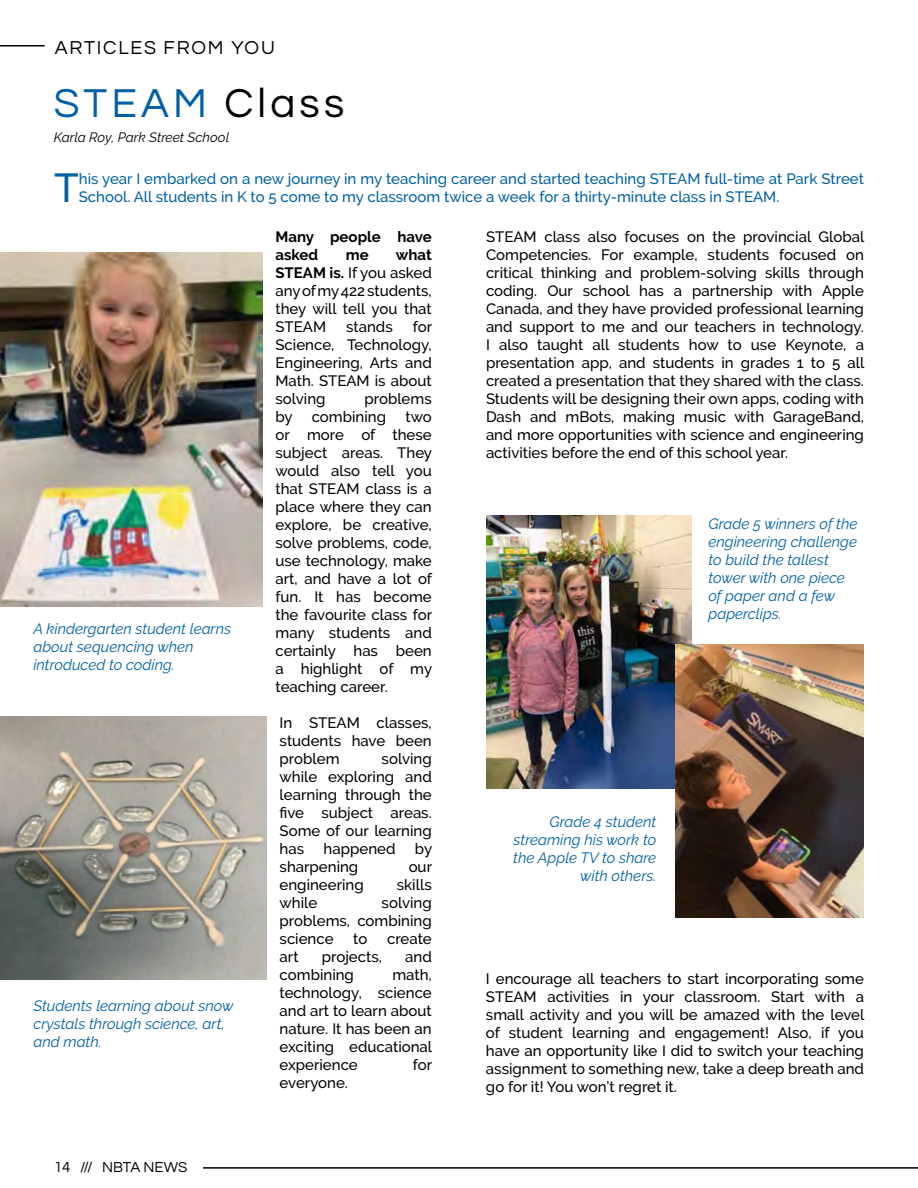
<style>
.page{position:relative;width:918px;height:1188px;background:#fff}
.page>*{position:absolute;margin:0;border:0;box-sizing:border-box;transform-origin:0 0}
.t1{font:42px "Questrial";letter-spacing:.1em;color:#0060a4}
.t2{font:500 40.35px "Raleway";color:#0060a4}
.t3{font:19.5px "Questrial";letter-spacing:.09em;color:#000}
.t4{font:500 15px/18px "Raleway";color:#000;text-align:justify}
.t5{font:italic 15px/18px "Raleway";color:#0060a4}
.t6{font:500 15px/18px "Raleway";color:#0060a4}
.t7{font:700 15px/18px "Raleway";color:#000}
.t8{font:15px "Questrial";color:#000}
.t9{font:italic 13.5px "Raleway";color:#000}
.s1{color:#000}
.s2{font-weight:700}
</style>
<div class="page">
<hr style="left:203px;top:1167px;width:715px;height:2px;background:#000">
<hr style="left:0;top:45px;width:45px;height:1px;background:#000">
<img style="left:0;top:716px;width:266px;height:264px">
<img style="left:0;top:252px;width:262px;height:355px">
<img style="left:486px;top:515px;width:205px;height:274px">
<img style="left:675px;top:644px;width:189px;height:273px">
<h3 class="t3" style="left:55px;top:38px;width:222px">ARTICLES FROM YOU</h3>
<h1 class="t1" style="left:54px;top:82px;width:292px">STEAM <span class="s1">Class</span></h1>
<p class="t9" style="left:54px;top:130px;width:177px">Karla Roy, Park Street School</p>
<h2 class="t2" style="left:54px;top:165px;width:26px">T</h2>
<p class="t6" style="left:79px;top:170px;width:787px">his year I embarked on a new journey in my teaching career and started teaching STEAM full-time at Park Street<br>School. All students in K to 5 come to my classroom twice a week for a thirty-minute class in STEAM.</p>
<p class="t4" style="left:486px;top:228px;width:380px">STEAM class also focuses on the provincial Global Competencies. For example, students focused on critical thinking and problem-solving skills through coding. Our school has a partnership with Apple Canada, and they have provided professional learning and support to me and our teachers in technology.<br>I also taught all students how to use Keynote, a presentation app, and students in grades 1 to 5 all created a presentation that they shared with the class.<br>Students will be designing their own apps, coding with Dash and mBots, making music with GarageBand, and more opportunities with science and engineering activities before the end of this school year.</p>
<p class="t7" style="left:276px;top:228px;width:158px">Many people have asked</p>
<p class="t4" style="left:276px;top:246px;width:158px;text-indent:120px"><span class="s2">what STEAM is.</span> If you asked any of my 422 students, they will tell you that STEAM</p>
<p class="t7" style="left:346px;top:246px;width:24px">me</p>
<p class="t4" style="left:276px;top:318px;width:158px;text-indent:137px">for Science, Technology, Engineering, Arts and Math. STEAM is about solving</p>
<p class="t4" style="left:346px;top:318px;width:48px">stands</p>
<p class="t4" style="left:364px;top:390px;width:69px">problems</p>
<p class="t4" style="left:276px;top:408px;width:19px">by</p>
<p class="t4" style="left:312px;top:408px;width:76px">combining</p>
<p class="t4" style="left:276px;top:408px;width:158px;text-indent:130px">two or more of these subject areas. They would also tell you that STEAM class is a place where they can explore, be creative, solve problems, code, use technology, make art, and have a lot of fun. It has become the favourite class for many students and certainly has been a highlight of my teaching career.</p>
<p class="t4" style="left:280px;top:714px;width:154px">In STEAM classes, students have been problem</p>
<p class="t5" style="left:708px;top:515px;width:151px">Grade 5 winners of the engineering challenge to build the tallest tower with one piece of paper and a few paperclips.</p>
<p class="t5" style="left:33px;top:620px;width:199px">A kindergarten student learns about sequencing when introduced to coding.</p>
<p class="t4" style="left:280px;top:750px;width:154px;text-indent:102px">solving while exploring and learning through the five subject areas.<br>Some of our learning has</p>
<p class="t5" style="left:513px;top:813px;width:145px;text-align:right">Grade 4 student streaming his work to the Apple TV to share with others.</p>
<p class="t4" style="left:324px;top:840px;width:73px">happened</p>
<p class="t4" style="left:415px;top:840px;width:19px">by</p>
<p class="t4" style="left:280px;top:858px;width:80px">sharpening</p>
<p class="t4" style="left:409px;top:858px;width:25px">our</p>
<p class="t4" style="left:280px;top:876px;width:86px">engineering</p>
<p class="t4" style="left:397px;top:876px;width:36px">skills</p>
<p class="t4" style="left:280px;top:894px;width:39px">while</p>
<p class="t4" style="left:280px;top:894px;width:154px;text-indent:102px">solving problems, combining science</p>
<p class="t4" style="left:353px;top:930px;width:16px">to</p>
<p class="t4" style="left:387px;top:930px;width:46px">create</p>
<p class="t5" style="left:33px;top:997px;width:202px">Students learning about snow crystals through science, art, and math.</p>
<p class="t8" style="left:54px;top:1160px;width:135px">14 /// NBTA NEWS</p>
<p class="t4" style="left:280px;top:948px;width:21px">art</p>
<p class="t4" style="left:322px;top:948px;width:62px">projects,</p>
<p class="t4" style="left:405px;top:948px;width:28px">and</p>
<p class="t4" style="left:280px;top:966px;width:76px">combining</p>
<p class="t4" style="left:280px;top:966px;width:154px;text-indent:113px">math, technology, science and art to learn about nature. It has been an exciting educational experience</p>
<p class="t4" style="left:413px;top:1056px;width:21px">for</p>
<p class="t4" style="left:280px;top:1074px;width:70px">everyone.</p>
<p class="t4" style="left:486px;top:970px;width:380px">I encourage all teachers to start incorporating some STEAM activities in your classroom. Start with a small activity and you will be amazed with the level of student learning and engagement! Also, if you have an opportunity like I did to switch your teaching assignment to something new, take a deep breath and go for it! You won’t regret it.</p>
</div>
